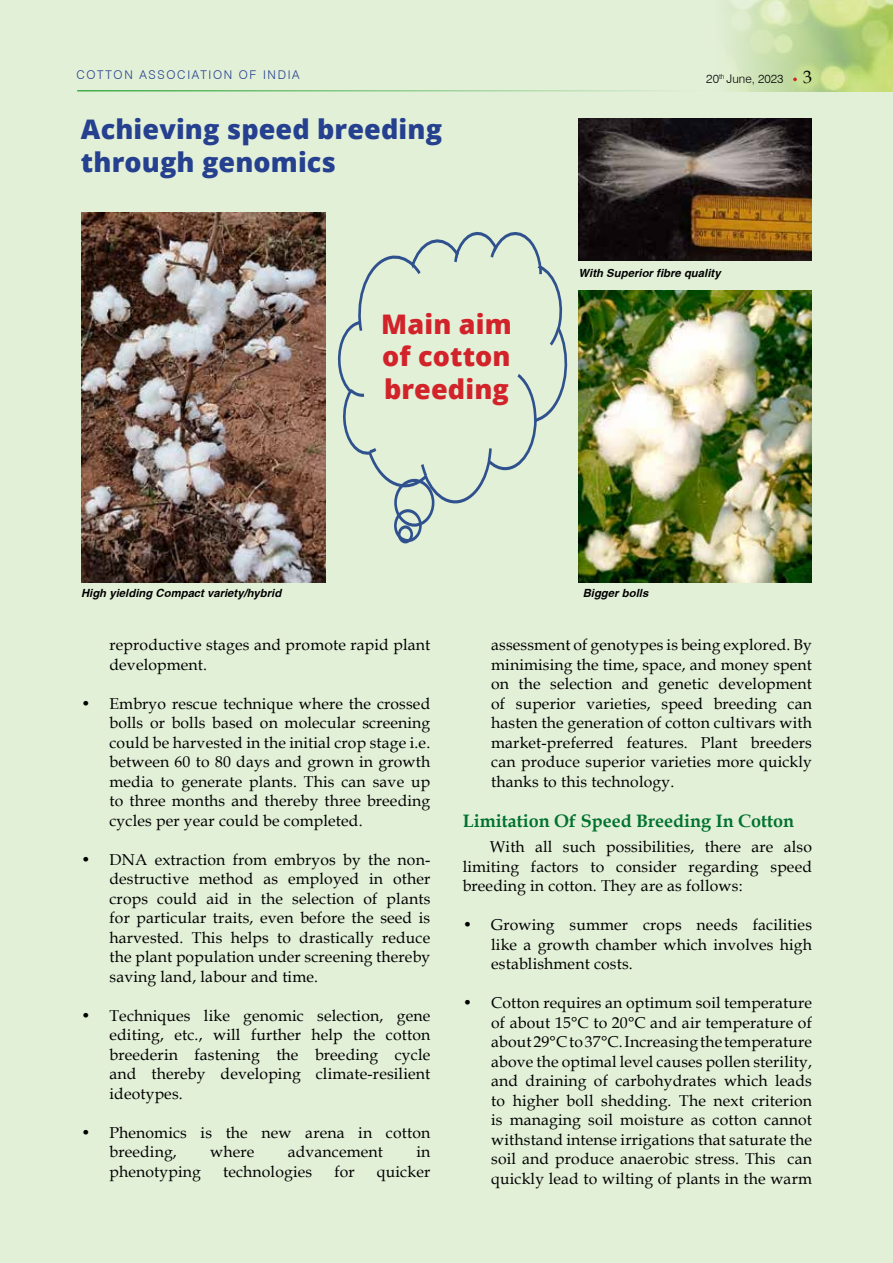
<style>
.page{position:relative;width:893px;height:1263px;background:#e3f0d8}
.page>*{position:absolute;margin:0;border:0;box-sizing:border-box;transform-origin:0 0}
.t1{font:800 27px/32.4px "Open Sans";letter-spacing:.005em;color:#25408f}
.t2{font:800 27px/32.4px "Open Sans";letter-spacing:.005em;color:#d2232a;text-align:justify}
.t3{font:700 18px "Book Antiqua";color:#00722e}
.t4{font:15.75px/19.5px "Book Antiqua";letter-spacing:.01em;color:#000;text-align:justify}
.t5{font:300 12px "Swiss 721 BT";letter-spacing:.14em;color:#25408f}
.t6{font:300 12px "Swiss 721 BT";color:#000}
.t7{font:italic 700 11.25px "Helvetica";letter-spacing:.005em;color:#000}
.s1{font-family:"Book Antiqua";font-weight:400;font-size:18px}
</style>
<div class="page">
<img style="left:727px;top:0;width:166px;height:91px">
<hr style="left:77px;top:90px;width:628px;height:2px;background:#41ad49">
<svg style="left:793px;top:78px;width:4px;height:3px"></svg>
<img style="left:81px;top:212px;width:245px;height:371px">
<svg style="left:337px;top:231px;width:231px;height:278px"></svg>
<div style="left:398px;top:525px;width:15px;height:18px;border:3px solid #2f528f;border-radius:50%"></div>
<div style="left:394px;top:509px;width:28px;height:33px;border:3px solid #2f528f;border-radius:50%"></div>
<div style="left:394px;top:479px;width:41px;height:47px;border:3px solid #2f528f;border-radius:50%"></div>
<svg style="left:347px;top:243px;width:215px;height:237px"></svg>
<img style="left:578px;top:119px;width:234px;height:142px">
<img style="left:578px;top:291px;width:234px;height:291px">
<p class="t5" style="left:76px;top:67px;width:225px">COTTON ASSOCIATION OF INDIA</p>
<p class="t6" style="left:706px;top:71px;width:107px">20<sup>TH</sup> JUNE, 2023 <span class="s1">3</span></p>
<h1 class="t1" style="left:81px;top:112px;width:363px">Achieving speed breeding through genomics</h1>
<h1 class="t2" style="left:381px;top:306px;width:132px">Main aim of cotton breeding</h1>
<p class="t7" style="left:578px;top:266px;width:144px">With Superior fibre quality</p>
<p class="t7" style="left:81px;top:586px;width:202px">High yielding Compact variety/hybrid</p>
<p class="t7" style="left:583px;top:586px;width:67px">Bigger bolls</p>
<p class="t4" style="left:110px;top:635px;width:322px">reproductive stages and promote rapid plant development.</p>
<p class="t4" style="left:110px;top:693px;width:322px;text-indent:-29px">• Embryo rescue technique where the crossed bolls or bolls based on molecular screening could be harvested in the initial crop stage i.e. between 60 to 80 days and grown in growth media to generate plants. This can save up to three months and thereby three breeding cycles per year could be completed.</p>
<p class="t4" style="left:110px;top:849px;width:322px;text-indent:-29px">• DNA extraction from embryos by the non&shy;destructive method as employed in other crops could aid in the selection of plants for particular traits, even before the seed is harvested. This helps to drastically reduce the plant population under screening thereby saving land, labour and time.</p>
<p class="t4" style="left:110px;top:1005px;width:322px;text-indent:-29px">• Techniques like genomic selection, gene editing, etc., will further help the cotton breederin fastening the breeding cycle and thereby developing climate-resilient ideotypes.</p>
<p class="t4" style="left:110px;top:1122px;width:322px;text-indent:-29px">• Phenomics is the new arena in cotton breeding,</p>
<p class="t4" style="left:210px;top:1142px;width:46px">where</p>
<p class="t4" style="left:288px;top:1142px;width:97px">advancement</p>
<p class="t4" style="left:416px;top:1142px;width:15px">in</p>
<p class="t4" style="left:110px;top:1161px;width:93px">phenotyping</p>
<p class="t4" style="left:223px;top:1161px;width:91px">technologies</p>
<p class="t4" style="left:334px;top:1161px;width:22px">for</p>
<p class="t4" style="left:377px;top:1161px;width:55px">quicker</p>
<p class="t4" style="left:491px;top:635px;width:322px">assessment of genotypes is being explored. By minimising the time, space, and money spent on the selection and genetic development of superior varieties, speed breeding can hasten the generation of cotton cultivars with market-preferred features. Plant breeders can produce superior varieties more quickly thanks to this technology.</p>
<p class="t3" style="left:463px;top:809px;width:333px">Limitation Of Speed Breeding In Cotton</p>
<p class="t4" style="left:463px;top:837px;width:351px;text-indent:27px">With all such possibilities, there are also limiting factors to consider regarding speed breeding in cotton. They are as follows:</p>
<p class="t4" style="left:491px;top:915px;width:322px;text-indent:-29px">• Growing summer crops needs facilities like a growth chamber which involves high establishment costs.</p>
<p class="t4" style="left:491px;top:993px;width:322px;text-indent:-29px">• Cotton requires an optimum soil temperature of about 15°C to 20°C and air temperature of about 29°C to 37°C. Increasing the temperature above the optimal level causes pollen sterility, and draining of carbohydrates which leads to higher boll shedding. The next criterion is managing soil moisture as cotton cannot withstand intense irrigations that saturate the soil and produce anaerobic stress. This can quickly lead to wilting of plants in the warm</p>
</div>
